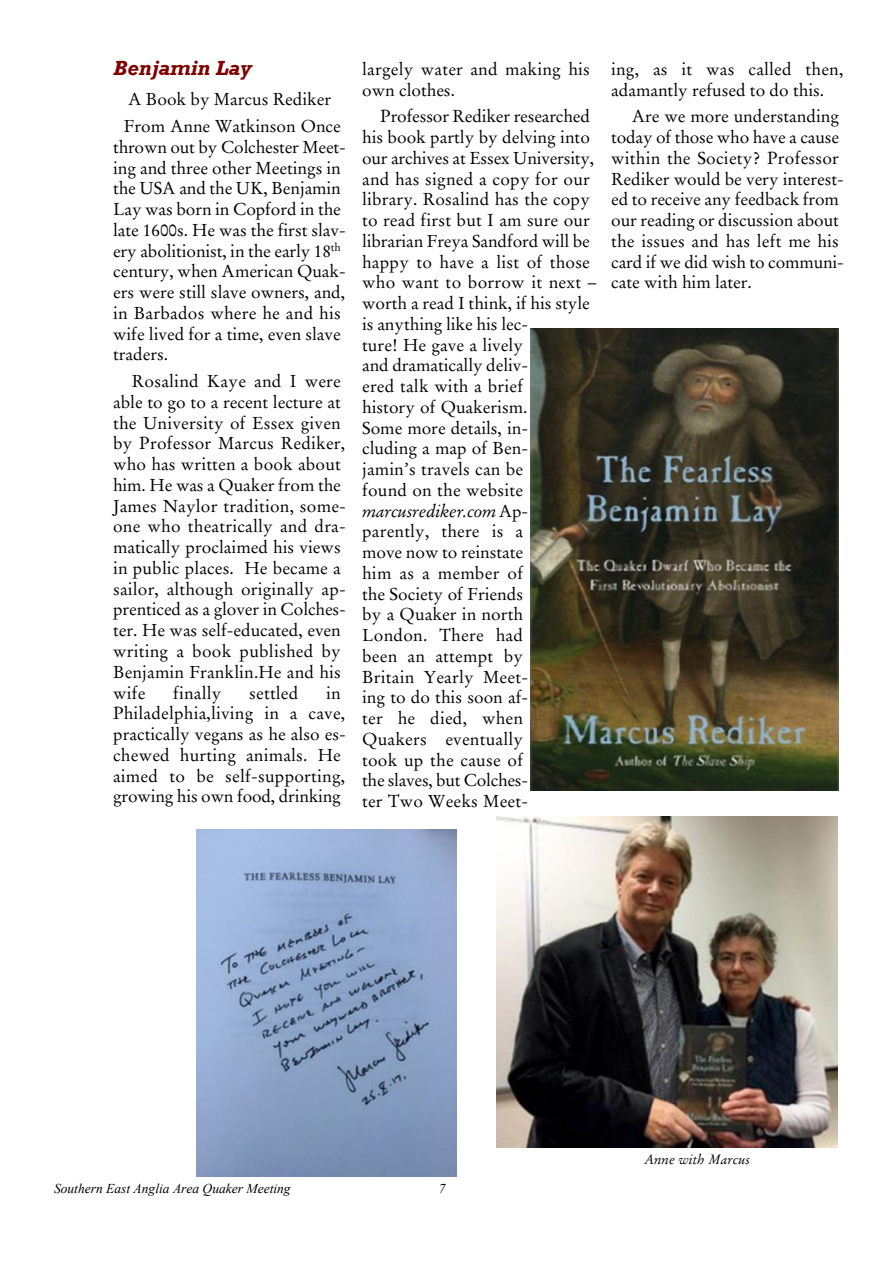
<style>
.page{position:relative;width:893px;height:1263px;background:#fff}
.page>*{position:absolute;margin:0;border:0;box-sizing:border-box;transform-origin:0 0}
.t1{font:italic 700 21px "Rockwell";color:#800000}
.t2{font:17.25px/20.7px "Stempel Garamond";color:#000}
.t3{font:italic 13.5px "Times New Roman";color:#000}
.t4{font:italic 13.5px "Stempel Garamond";color:#000}
.s1{font-style:italic}
</style>
<div class="page">
<img style="left:496px;top:816px;width:342px;height:331px">
<img style="left:531px;top:329px;width:307px;height:462px">
<img style="left:196px;top:830px;width:260px;height:346px">
<p class="t1" style="left:113px;top:60px;width:140px">Benjamin Lay</p>
<p class="t2" style="left:124px;top:88px;width:218px;line-height:26.7px">A Book by Marcus Rediker<br>From Anne Watkinson Once</p>
<p class="t2" style="left:113px;top:138px;width:234px">thrown out by Colchester Meet&shy;ing and three other Meetings in the USA and the UK, Benjamin<br>Lay was born in Copford in the late 1600s. He was the first slav&shy;ery abolitionist, in the early 18<sup>th </sup>century, when American Quak&shy;ers were still slave owners, and, in Barbados where he and his wife lived for a time, even slave traders.</p>
<p class="t2" style="left:113px;top:372px;width:234px;text-indent:19px">Rosalind Kaye and I were able to go to a recent lecture at the University of Essex given by Professor Marcus Rediker, who has written a book about him. He was a Quaker from the<br>James Naylor tradition, some&shy;one who theatrically and dra&shy;matically proclaimed his views in public places. He became a sailor, although originally ap&shy;prenticed as a glover in Colches&shy;ter. He was self-educated, even writing a book published by<br>Benjamin Franklin.He and his wife</p>
<p class="t2" style="left:173px;top:684px;width:50px">finally</p>
<p class="t2" style="left:249px;top:684px;width:51px">settled</p>
<p class="t2" style="left:113px;top:684px;width:234px;text-indent:213px">in<br>Philadelphia,living in a cave, practically vegans as he also es&shy;chewed hurting animals. He aimed to be self-supporting, growing his own food, drinking</p>
<p class="t2" style="left:362px;top:60px;width:229px">largely water and making his own clothes.</p>
<p class="t2" style="left:362px;top:108px;width:236px;text-indent:18px">Professor Rediker researched his book partly by delving into our archives at Essex University, and has signed a copy for our library. Rosalind has the copy to read first but I am sure our librarian Freya Sandford will be happy to have a list of those who want to borrow it next – worth a read I think, if his style is anything like his lec-<br>ture! He gave a lively<br>and dramatically deliv-<br>ered talk with a brief<br>history of Quakerism.<br>Some more details, in-<br>cluding a map of Ben-<br>jamin’s travels can be<br>found on the website <span class="s1">marcusrediker.com</span> Ap&shy;parently, there is a<br>move now to reinstate<br>him as a member of<br>the Society of Friends<br>by a Quaker in north<br>London. There had<br>been an attempt by<br>Britain Yearly Meet-<br>ing to do this soon af-<br>ter he died, when<br>Quakers eventually<br>took up the cause of<br>the slaves, but Colches-<br>ter Two Weeks Meet-</p>
<p class="t2" style="left:611px;top:60px;width:234px">ing, as it was called then, adamantly refused to do this.</p>
<p class="t2" style="left:611px;top:108px;width:234px;text-indent:21px">Are we more understanding today of those who have a cause within the Society? Professor<br>Rediker would be very interest&shy;ed to receive any feedback from our reading or discussion about the issues and has left me his card if we did wish to communi&shy;cate with him later.</p>
<p class="t3" style="left:54px;top:1183px;width:238px">Southern East Anglia Area Quaker Meeting</p>
<p class="t3" style="left:439px;top:1183px;width:8px">7</p>
<p class="t4" style="left:644px;top:1153px;width:107px">Anne with Marcus</p>
</div>
